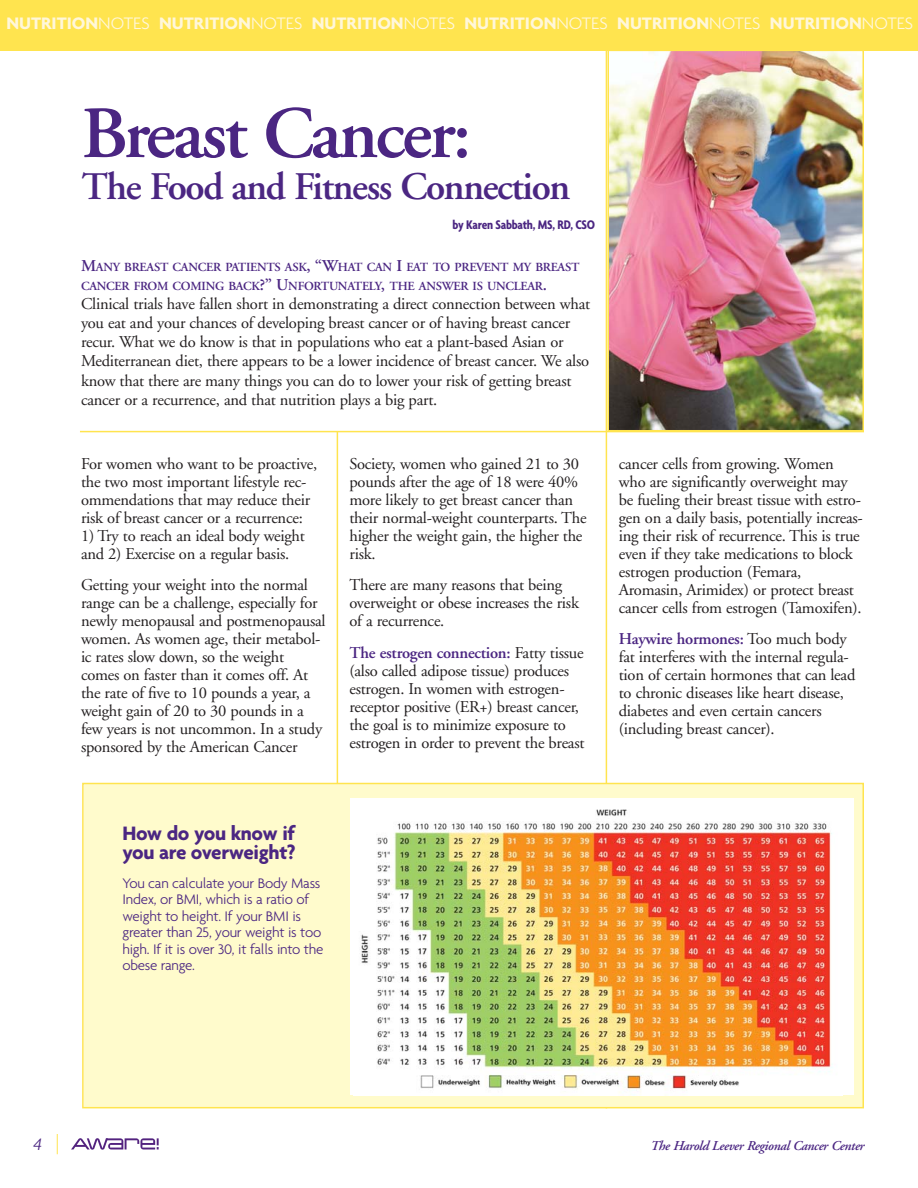
<style>
.page{position:relative;width:918px;height:1188px;background:#fff}
.page>*{position:absolute;margin:0;border:0;box-sizing:border-box;transform-origin:0 0}
.t1{font:600 73.5px "Adobe Garamond";letter-spacing:-.035em;color:#4b2682}
.t2{font:600 39px "Adobe Garamond";letter-spacing:-.035em;color:#4b2682}
.t3{font:700 21px/19.5px "Agenda";letter-spacing:-.015em;color:#4b2682}
.t4{font:700 18px "Agenda";color:#fff7da}
.t5{font:italic 300 18px "Agenda";color:#4b2682}
.t6{font:16.5px/18px "Adobe Garamond";letter-spacing:-.015em;color:#231f20}
.t7{font:300 15px/16.5px "Agenda";letter-spacing:-.015em;color:#4b2682}
.t8{font:italic 600 13.5px "Adobe Garamond";letter-spacing:-.025em;color:#4b2682}
.t9{font:700 condensed 13.5px "Agenda";letter-spacing:-.02em;color:#4b2682}
.t10{font:600 12.3px/19.2px "Adobe Garamond";letter-spacing:-.02em;color:#4b2682}
.s1{font-weight:300}
.s2{font-size:16.5px}
.s3{font-weight:600;color:#4b2682}
</style>
<div class="page">
<img style="left:611px;top:53px;width:250px;height:375px">
<div style="left:608px;top:50px;width:256px;height:381px;border:2px solid #ffe44f"></div>
<svg style="left:57px;top:1134px;width:1px;height:20px"></svg>
<svg style="left:71px;top:1138px;width:88px;height:12px"></svg>
<div style="left:0;top:0;width:918px;height:50px;background:#ffe44f"></div>
<hr style="left:606px;top:49px;width:1px;height:1059px;background:#ffe44f">
<hr style="left:80px;top:431px;width:784px;height:1px;background:#ffe44f">
<hr style="left:337px;top:431px;width:1px;height:671px;background:#ffe44f">
<div style="left:84px;top:784px;width:778px;height:323px;background:#fffbcc"></div>
<div style="left:82px;top:783px;width:782px;height:325px;border:2px solid #ffe44f"></div>
<div style="left:351px;top:799px;width:503px;height:296px;background:#fff"></div>
<img style="left:361px;top:809px;width:472px;height:284px">
<p class="t4" style="left:6px;top:16px;width:908px">NUTRITION<span class="s1">NOTES</span> NUTRITION<span class="s1">NOTES</span> NUTRITION<span class="s1">NOTES</span> NUTRITION<span class="s1">NOTES</span> NUTRITION<span class="s1">NOTES</span> NUTRITION<span class="s1">NOTES</span></p>
<h1 class="t1" style="left:82px;top:104px;width:391px">Breast Cancer:</h1>
<h2 class="t2" style="left:82px;top:171px;width:490px">The Food and Fitness Connection</h2>
<p class="t9" style="left:453px;top:220px;width:144px">by Karen Sabbath, MS, RD, CSO</p>
<p class="t10" style="left:81px;top:259px;width:500px"><span class="s2">M</span>ANY BREAST CANCER PATIENTS ASK<span class="s2">, “W</span>HAT CAN <span class="s2">I</span> EAT TO PREVENT MY BREAST<br>CANCER FROM COMING BACK<span class="s2">?” U</span>NFORTUNATELY<span class="s2">,</span> THE ANSWER IS UNCLEAR<span class="s2">.</span></p>
<p class="t6" style="left:81px;top:296px;width:511px;line-height:19.2px">Clinical trials have fallen short in demonstrating a direct connection between what you eat and your chances of developing breast cancer or of having breast cancer recur. What we do know is that in populations who eat a plant-based Asian or Mediterranean diet, there appears to be a lower incidence of breast cancer. We also know that there are many things you can do to lower your risk of getting breast cancer or a recurrence, and that nutrition plays a big part.</p>
<p class="t6" style="left:81px;top:456px;width:238px">For women who want to be proactive, the two most important lifestyle rec&shy;ommendations that may reduce their risk of breast cancer or a recurrence:</p>
<p class="t6" style="left:81px;top:528px;width:225px">1) Try to reach an ideal body weight and 2) Exercise on a regular basis.</p>
<p class="t6" style="left:81px;top:577px;width:246px">Getting your weight into the normal range can be a challenge, especially for newly menopausal and postmenopausal women. As women age, their metabol&shy;ic rates slow down, so the weight comes on faster than it comes off. At the rate of five to 10 pounds a year, a weight gain of 20 to 30 pounds in a few years is not uncommon. In a study sponsored by the American Cancer</p>
<p class="t6" style="left:349px;top:456px;width:239px">Society, women who gained 21 to 30 pounds after the age of 18 were 40% more likely to get breast cancer than their normal-weight counterparts. The higher the weight gain, the higher the risk.</p>
<p class="t6" style="left:349px;top:577px;width:231px">There are many reasons that being overweight or obese increases the risk of a recurrence.</p>
<p class="t6" style="left:349px;top:645px;width:237px"><span class="s3">The estrogen connection:</span> Fatty tissue (also called adipose tissue) produces estrogen. In women with estrogen&shy;receptor positive (ER+) breast cancer, the goal is to minimize exposure to estrogen in order to prevent the breast</p>
<p class="t3" style="left:122px;top:825px;width:175px">How do you know if you are overweight?</p>
<p class="t7" style="left:122px;top:876px;width:203px">You can calculate your Body Mass<br>Index, or BMI, which is a ratio of weight to height. If your BMI is greater than 25, your weight is too high. If it is over 30, it falls into the obese range.</p>
<p class="t6" style="left:619px;top:456px;width:246px">cancer cells from growing. Women who are significantly overweight may be fueling their breast tissue with estro&shy;gen on a daily basis, potentially increas&shy;ing their risk of recurrence. This is true even if they take medications to block estrogen production (Femara, Aromasin, Arimidex) or protect breast cancer cells from estrogen (Tamoxifen).</p>
<p class="t6" style="left:619px;top:631px;width:238px"><span class="s3">Haywire hormones:</span> Too much body fat interferes with the internal regula&shy;tion of certain hormones that can lead to chronic diseases like heart disease, diabetes and even certain cancers (including breast cancer).</p>
<p class="t5" style="left:33px;top:1137px;width:10px">4</p>
<p class="t8" style="left:650px;top:1140px;width:215px">The Harold Leever Regional Cancer Center</p>
</div>
